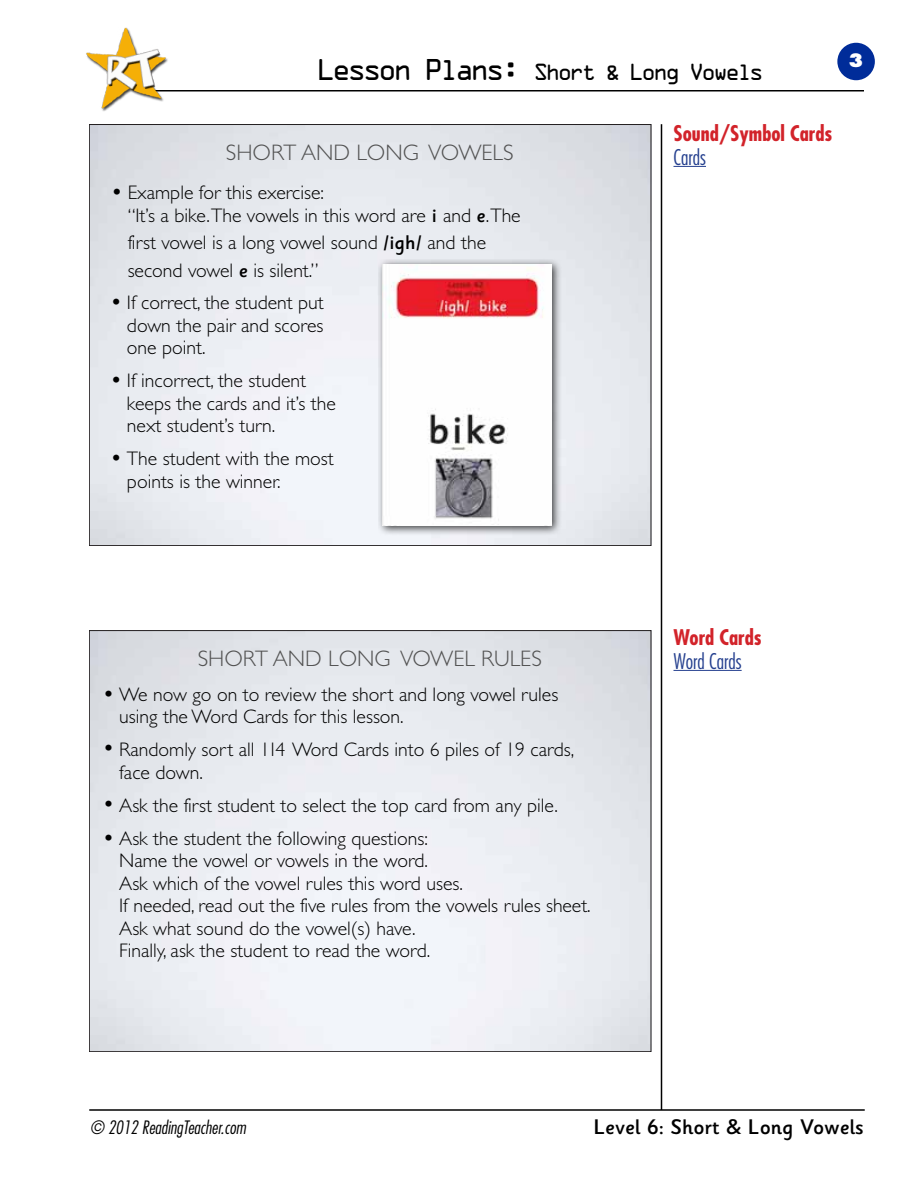
<style>
.page{position:relative;width:918px;height:1188px;background:#fff}
.page>*{position:absolute;margin:0;border:0;box-sizing:border-box;transform-origin:0 0}
.t1{font:300 22.5px "Gill Sans";color:#525252}
.t2{font:21px "OCRA";letter-spacing:-.15em;color:#000}
.t3{font:700 condensed 21px "Futura";color:#d2232a}
.t4{font:500 21px "Sassoon Primary Infant";color:#000}
.t5{font:300 condensed 21px "Futura";color:#25408f}
.t6{font:300 19.65px/22.5px "Gill Sans";color:#000}
.t7{font:italic 300 condensed 18px "Futura";color:#000}
.t8{font:800 18px "Futura";color:#fff}
.s1{font-size:27px}
.s2{font-size:24.6px}
.s3{font-family:"Sassoon Sans US Md";font-weight:500}
</style>
<div class="page">
<div style="left:837px;top:43px;width:38px;height:37px;background:#002c99;border-radius:50%"></div>
<hr style="left:145px;top:90px;width:719px;height:2px;background:#000">
<hr style="left:661px;top:124px;width:1px;height:986px;background:#000">
<hr style="left:89px;top:1109px;width:776px;height:2px;background:#000">
<img style="left:86px;top:27px;width:84px;height:84px">
<img style="left:379px;top:259px;width:183px;height:277px">
<img style="left:383px;top:264px;width:169px;height:260px">
<hr style="left:674px;top:670px;width:68px;height:1px;background:#25408f">
<hr style="left:674px;top:166px;width:32px;height:1px;background:#25408f">
<p class="t2" style="left:316px;top:63px;width:449px"><span class="s1">Lesson Plans:</span> Short &amp; Long Vowels</p>
<p class="t8" style="left:849px;top:49px;width:16px">3</p>
<p class="t1" style="left:226px;top:140px;width:289px">SHORT AND LONG VOWELS</p>
<p class="t6" style="left:128px;top:181px;width:395px;line-height:23.2px;text-indent:-17px"><span class="s2">•</span> Example for this exercise:<br>“It’s a bike.The vowels in this word are <span class="s3">i</span> and <span class="s3">e</span>.The</p>
<p class="t6" style="left:128px;top:229px;width:360px;line-height:28px">first vowel is a long vowel sound <span class="s3">/igh/</span> and the second vowel <span class="s3">e</span> is silent.”</p>
<p class="t6" style="left:127px;top:291px;width:198px;text-align:justify;text-indent:-17px"><span class="s2">•</span> If correct, the student put down the pair and scores one point.</p>
<p class="t6" style="left:127px;top:369px;width:211px;text-indent:-17px"><span class="s2">•</span> If incorrect, the student keeps the cards and it’s the next student’s turn.</p>
<p class="t6" style="left:127px;top:447px;width:208px;text-indent:-17px"><span class="s2">•</span> The student with the most points is the winner.</p>
<p class="t1" style="left:198px;top:646px;width:346px">SHORT AND LONG VOWEL RULES</p>
<p class="t6" style="left:119px;top:683px;width:441px;text-indent:-17px"><span class="s2">•</span> We now go on to review the short and long vowel rules using the Word Cards for this lesson.</p>
<p class="t6" style="left:119px;top:738px;width:456px;text-indent:-17px"><span class="s2">•</span> Randomly sort all 114 Word Cards into 6 piles of 19 cards, face down.</p>
<p class="t6" style="left:102px;top:794px;width:457px"><span class="s2">•</span> Ask the first student to select the top card from any pile.</p>
<p class="t6" style="left:119px;top:827px;width:473px;text-indent:-17px"><span class="s2">•</span> Ask the student the following questions:<br>Name the vowel or vowels in the word.<br>Ask which of the vowel rules this word uses.<br>If needed, read out the five rules from the vowels rules sheet.<br>Ask what sound do the vowel(s) have.<br>Finally, ask the student to read the word.</p>
<p class="t3" style="left:674px;top:120px;width:160px">Sound/Symbol Cards</p>
<p class="t5" style="left:674px;top:144px;width:34px">Cards</p>
<p class="t3" style="left:674px;top:624px;width:90px">Word Cards</p>
<p class="t5" style="left:674px;top:648px;width:70px">Word Cards</p>
<p class="t7" style="left:90px;top:1116px;width:157px">© 2012 ReadingTeacher.com</p>
<p class="t4" style="left:594px;top:1115px;width:272px">Level 6: Short &amp; Long Vowels</p>
</div>
